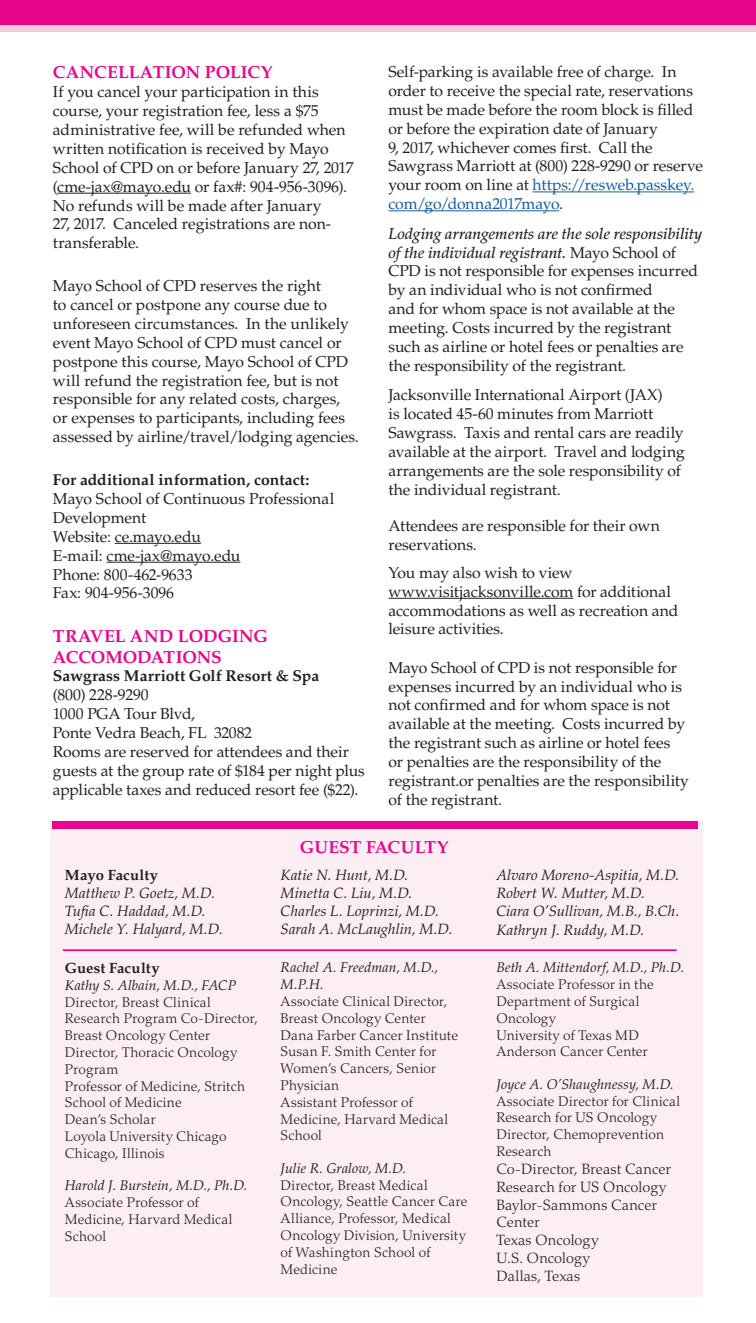
<style>
.page{position:relative;width:756px;height:1323px;background:#fff}
.page>*{position:absolute;margin:0;border:0;box-sizing:border-box;transform-origin:0 0}
.t1{font:700 17.5px/21px "Palatino LT Std";color:#e9058b}
.t2{font:15.75px/18.9px "Palatino LT Std";letter-spacing:-.005em;color:#231f20}
.t3{font:700 15.75px "Palatino LT Std";color:#231f20}
.t4{font:italic 14.88px/17.8px "Palatino LT Std";letter-spacing:.005em;color:#231f20}
.t5{font:300 14.88px/17.8px "Palatino LT Std";letter-spacing:.01em;color:#231f20}
.t6{font:700 14.88px "Palatino LT Std";color:#231f20}
.t7{font:300 14px/16.8px "Palatino LT Std";letter-spacing:.015em;color:#231f20}
.s1{color:#175d9e}
.s2{font-weight:500;font-style:italic}
.s3{font-weight:700}
.s4{font-weight:700;font-style:normal}
.s5{font-weight:400;font-style:italic}
</style>
<div class="page">
<div style="left:50px;top:821px;width:653px;height:476px;background:#fdeef4"></div>
<hr style="left:57px;top:193px;width:134px;height:1px;background:#231f20">
<hr style="left:115px;top:543px;width:86px;height:1px;background:#231f20">
<hr style="left:107px;top:562px;width:133px;height:1px;background:#231f20">
<hr style="left:533px;top:192px;width:161px;height:1px;background:#175d9e">
<hr style="left:388px;top:210px;width:171px;height:1px;background:#175d9e">
<hr style="left:388px;top:598px;width:185px;height:1px;background:#231f20">
<div style="left:0;top:0;width:756px;height:32px;background:#f7c9dd"></div>
<div style="left:0;top:0;width:756px;height:24px;background:#e9058b"></div>
<div style="left:53px;top:821px;width:645px;height:8px;background:#e9058b"></div>
<hr style="left:63px;top:949px;width:614px;height:2px;background:#e9058b">
<p class="t2" style="left:388px;top:62px;width:316px">Self-parking is available free of charge. In order to receive the special rate, reservations must be made before the room block is filled or before the expiration date of January<br>9, 2017, whichever comes first. Call the Sawgrass Marriott at (800) 228-9290 or reserve your room on line at <span class="s1">https://resweb.passkey. com/go/donna2017mayo</span>.</p>
<p class="t2" style="left:388px;top:224px;width:315px"><span class="s2">Lodging arrangements are the sole responsibility of the individual registrant.</span> Mayo School of CPD is not responsible for expenses incurred by an individual who is not confirmed<br>and for whom space is not available at the meeting. Costs incurred by the registrant such as airline or hotel fees or penalties are the responsibility of the registrant.</p>
<p class="t2" style="left:388px;top:386px;width:298px">Jacksonville International Airport (JAX)<br>is located 45-60 minutes from Marriott Sawgrass. Taxis and rental cars are readily available at the airport. Travel and lodging arrangements are the sole responsibility of the individual registrant.</p>
<p class="t2" style="left:388px;top:517px;width:273px">Attendees are responsible for their own reservations.</p>
<p class="t2" style="left:388px;top:563px;width:292px">You may also wish to view www.visitjacksonville.com for additional accommodations as well as recreation and leisure activities.</p>
<p class="t2" style="left:388px;top:658px;width:302px">Mayo School of CPD is not responsible for expenses incurred by an individual who is not confirmed and for whom space is not available at the meeting. Costs incurred by the registrant such as airline or hotel fees<br>or penalties are the responsibility of the registrant.or penalties are the responsibility of the registrant.</p>
<p class="t1" style="left:300px;top:836px;width:150px">GUEST FACULTY</p>
<p class="t1" style="left:53px;top:62px;width:221px">CANCELLATION POLICY</p>
<p class="t2" style="left:53px;top:83px;width:302px">If you cancel your participation in this course, your registration fee, less a $75 administrative fee, will be refunded when written notification is received by Mayo School of CPD on or before January 27, 2017 (cme-jax@mayo.edu or fax#: 904-956-3096).<br>No refunds will be made after January<br>27, 2017. Canceled registrations are non&shy;transferable.</p>
<p class="t2" style="left:53px;top:277px;width:307px">Mayo School of CPD reserves the right<br>to cancel or postpone any course due to unforeseen circumstances. In the unlikely event Mayo School of CPD must cancel or postpone this course, Mayo School of CPD will refund the registration fee, but is not responsible for any related costs, charges,<br>or expenses to participants, including fees assessed by airline/travel/lodging agencies.</p>
<p class="t2" style="left:53px;top:471px;width:283px"><span class="s3">For additional information, contact:<br></span>Mayo School of Continuous Professional<br>Development<br>Website: ce.mayo.edu<br>E-mail: cme-jax@mayo.edu<br>Phone: 800-462-9633<br>Fax: 904-956-3096</p>
<p class="t1" style="left:53px;top:625px;width:217px">TRAVEL AND LODGING<br>ACCOMODATIONS</p>
<p class="t3" style="left:53px;top:667px;width:268px">Sawgrass Marriott Golf Resort &amp; Spa</p>
<p class="t2" style="left:53px;top:686px;width:97px">(800) 228-9290</p>
<p class="t2" style="left:53px;top:705px;width:201px">1000 PGA Tour Blvd,<br>Ponte Vedra Beach, FL 32082</p>
<p class="t2" style="left:53px;top:743px;width:314px">Rooms are reserved for attendees and their guests at the group rate of $184 per night plus applicable taxes and reduced resort fee ($22).</p>
<p class="t4" style="left:65px;top:867px;width:152px"><span class="s4">Mayo Faculty<br></span>Matthew P. Goetz, M.D.</p>
<p class="t4" style="left:65px;top:902px;width:159px">Tufia C. Haddad, M.D.<br>Michele Y. Halyard, M.D.</p>
<p class="t6" style="left:65px;top:959px;width:96px">Guest Faculty</p>
<p class="t7" style="left:65px;top:977px;width:195px"><span class="s5">Kathy S. Albain, M.D., FACP<br></span>Director, Breast Clinical<br>Research Program Co-Director,<br>Breast Oncology Center<br>Director, Thoracic Oncology<br>Program<br>Professor of Medicine, Stritch<br>School of Medicine<br>Dean’s Scholar<br>Loyola University Chicago<br>Chicago, Illinois</p>
<p class="t7" style="left:65px;top:1177px;width:184px"><span class="s5">Harold J. Burstein, M.D., Ph.D.<br></span>Associate Professor of<br>Medicine, Harvard Medical<br>School</p>
<p class="t4" style="left:281px;top:867px;width:129px">Katie N. Hunt, M.D.</p>
<p class="t4" style="left:281px;top:884px;width:133px">Minetta C. Liu, M.D.</p>
<p class="t4" style="left:281px;top:902px;width:160px">Charles L. Loprinzi, M.D.</p>
<p class="t4" style="left:281px;top:920px;width:173px">Sarah A. McLaughlin, M.D.</p>
<p class="t7" style="left:281px;top:959px;width:179px"><span class="s5">Rachel A. Freedman, M.D.,<br>M.P.H.<br></span>Associate Clinical Director,<br>Breast Oncology Center<br>Dana Farber Cancer Institute<br>Susan F. Smith Center for<br>Women’s Cancers, Senior<br>Physician<br>Assistant Professor of<br>Medicine, Harvard Medical<br>School</p>
<p class="t7" style="left:281px;top:1160px;width:188px"><span class="s5">Julie R. Gralow, M.D.<br></span>Director, Breast Medical<br>Oncology, Seattle Cancer Care<br>Alliance, Professor, Medical<br>Oncology Division, University of Washington School of<br>Medicine</p>
<p class="t4" style="left:496px;top:867px;width:184px">Alvaro Moreno-Aspitia, M.D.</p>
<p class="t4" style="left:496px;top:884px;width:150px">Robert W. Mutter, M.D.</p>
<p class="t4" style="left:496px;top:902px;width:185px">Ciara O’Sullivan, M.B., B.Ch.</p>
<p class="t4" style="left:496px;top:921px;width:149px">Kathryn J. Ruddy, M.D.</p>
<p class="t7" style="left:496px;top:959px;width:189px"><span class="s5">Beth A. Mittendorf, M.D., Ph.D.<br></span>Associate Professor in the<br>Department of Surgical<br>Oncology<br>University of Texas MD<br>Anderson Cancer Center</p>
<p class="t7" style="left:496px;top:1076px;width:185px"><span class="s5">Joyce A. O’Shaughnessy, M.D.<br></span>Associate Director for Clinical<br>Research for US Oncology<br>Director, Chemoprevention<br>Research</p>
<p class="t5" style="left:496px;top:1160px;width:176px">Co-Director, Breast Cancer<br>Research for US Oncology<br>Baylor-Sammons Cancer<br>Center<br>Texas Oncology<br>U.S. Oncology<br>Dallas, Texas</p>
</div>
